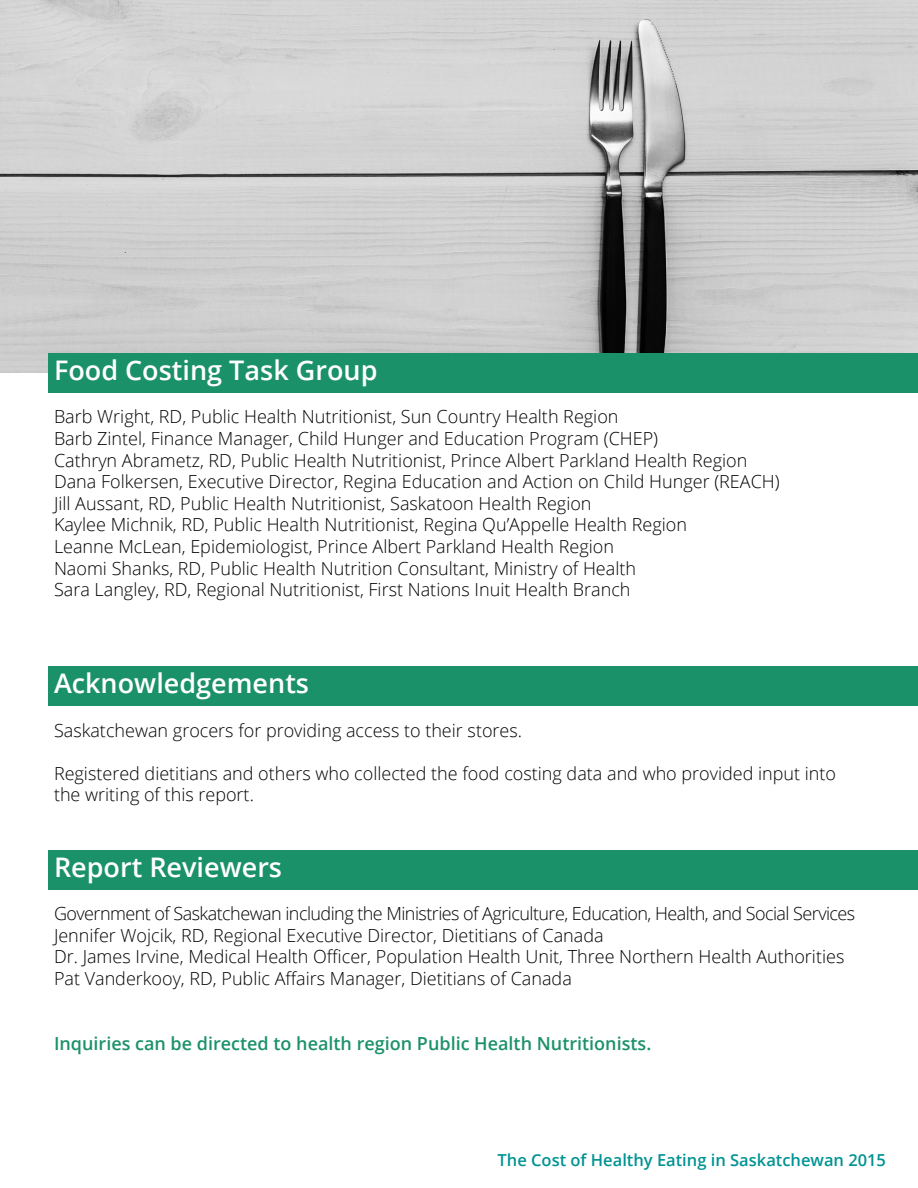
<style>
.page{position:relative;width:918px;height:1188px;background:#fff}
.page>*{position:absolute;margin:0;border:0;box-sizing:border-box;transform-origin:0 0}
.t1{font:600 27px "Open Sans";color:#fff}
.t2{font:300 18px/21.6px "Open Sans";color:#000}
.t3{font:600 18px "Open Sans";color:#1b916a}
.t4{font:600 16.5px "Open Sans";color:#009393}
</style>
<div class="page">
<img style="left:0;top:0;width:918px;height:372px">
<div style="left:48px;top:354px;width:870px;height:39px;background:#1b916a"></div>
<div style="left:48px;top:667px;width:870px;height:39px;background:#1b916a"></div>
<div style="left:48px;top:850px;width:870px;height:40px;background:#1b916a"></div>
<h1 class="t1" style="left:54px;top:352px;width:325px">Food Costing Task Group</h1>
<p class="t2" style="left:54px;top:406px;width:727px">Barb Wright, RD, Public Health Nutritionist, Sun Country Health Region<br>Barb Zintel, Finance Manager, Child Hunger and Education Program (CHEP)<br>Cathryn Abrametz, RD, Public Health Nutritionist, Prince Albert Parkland Health Region Dana Folkersen, Executive Director, Regina Education and Action on Child Hunger (REACH)<br>Jill Aussant, RD, Public Health Nutritionist, Saskatoon Health Region<br>Kaylee Michnik, RD, Public Health Nutritionist, Regina Qu’Appelle Health Region<br>Leanne McLean, Epidemiologist, Prince Albert Parkland Health Region<br>Naomi Shanks, RD, Public Health Nutrition Consultant, Ministry of Health<br>Sara Langley, RD, Regional Nutritionist, First Nations Inuit Health Branch</p>
<h1 class="t1" style="left:54px;top:665px;width:257px">Acknowledgements</h1>
<p class="t2" style="left:54px;top:719px;width:470px">Saskatchewan grocers for providing access to their stores.</p>
<p class="t2" style="left:54px;top:762px;width:784px">Registered dietitians and others who collected the food costing data and who provided input into the writing of this report.</p>
<h1 class="t1" style="left:54px;top:849px;width:230px">Report Reviewers</h1>
<p class="t2" style="left:54px;top:902px;width:803px">Government of Saskatchewan including the Ministries of Agriculture, Education, Health, and Social Services Jennifer Wojcik, RD, Regional Executive Director, Dietitians of Canada<br>Dr. James Irvine, Medical Health Officer, Population Health Unit, Three Northern Health Authorities Pat Vanderkooy, RD, Public Affairs Manager, Dietitians of Canada</p>
<p class="t3" style="left:54px;top:1031px;width:599px">Inquiries can be directed to health region Public Health Nutritionists.</p>
<p class="t4" style="left:498px;top:1149px;width:390px">The Cost of Healthy Eating in Saskatchewan 2015</p>
</div>
